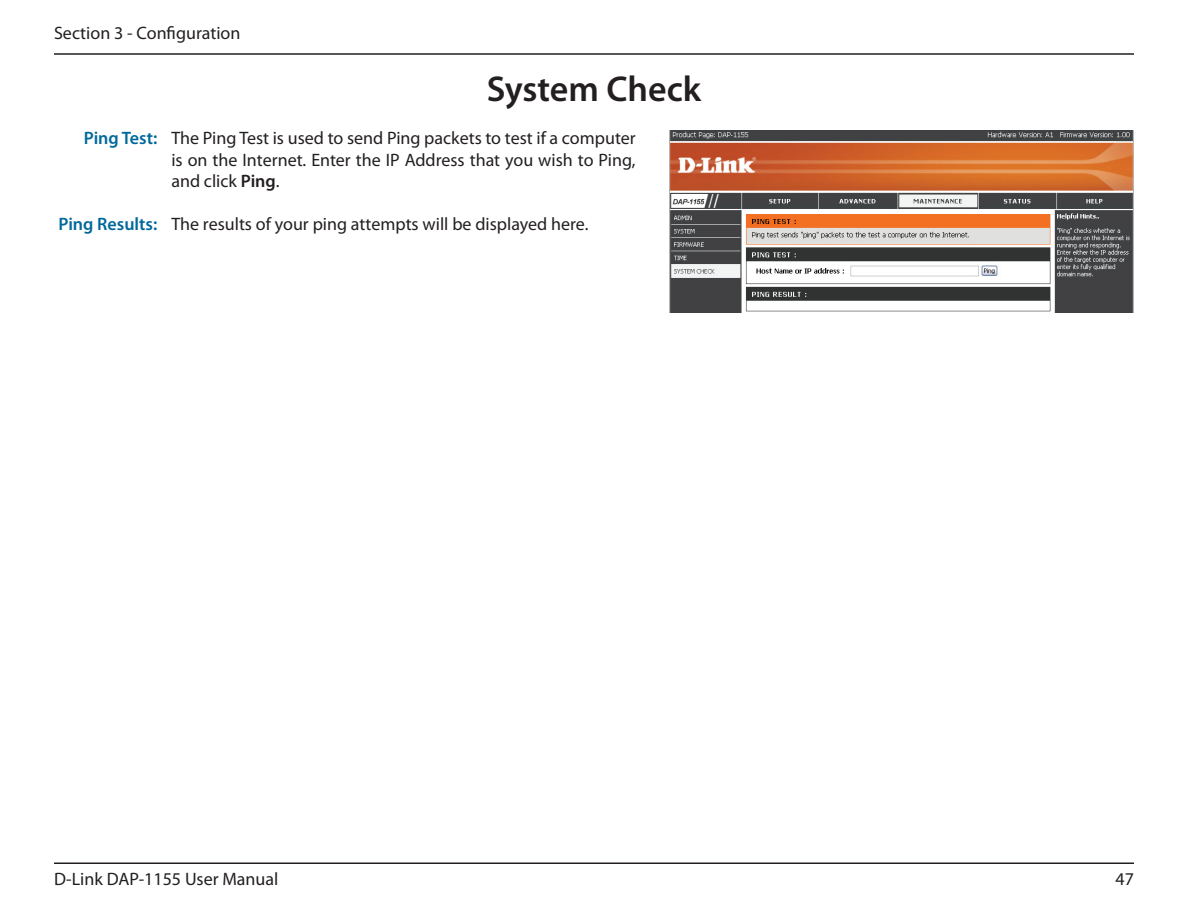
<style>
.page{position:relative;width:1188px;height:918px;background:#fff}
.page>*{position:absolute;margin:0;border:0;box-sizing:border-box;transform-origin:0 0}
.t1{font:600 36px "Myriad Pro";color:#231f20}
.t2{font:18px/21.6px "Myriad Pro";color:#231f20;text-align:justify}
.t3{font:600 18px "Myriad Pro";color:#00699b}
.s1{font-weight:600}
</style>
<div class="page">
<hr style="left:54px;top:53px;width:1080px;height:2px;background:#231f20">
<hr style="left:54px;top:862px;width:1080px;height:2px;background:#231f20">
<img style="left:670px;top:130px;width:464px;height:182px">
<p class="t2" style="left:54px;top:22px;width:188px">Section 3 - Configuration</p>
<h1 class="t1" style="left:487px;top:66px;width:216px">System Check</h1>
<p class="t3" style="left:84px;top:127px;width:75px">Ping Test:</p>
<p class="t3" style="left:59px;top:213px;width:100px">Ping Results:</p>
<p class="t2" style="left:171px;top:127px;width:466px">The Ping Test is used to send Ping packets to test if a computer is on the Internet. Enter the IP Address that you wish to Ping, and click <span class="s1">Ping</span>.</p>
<p class="t2" style="left:171px;top:213px;width:419px">The results of your ping attempts will be displayed here.</p>
<p class="t2" style="left:54px;top:868px;width:226px">D-Link DAP-1155 User Manual</p>
<p class="t2" style="left:1116px;top:868px;width:20px">47</p>
</div>
